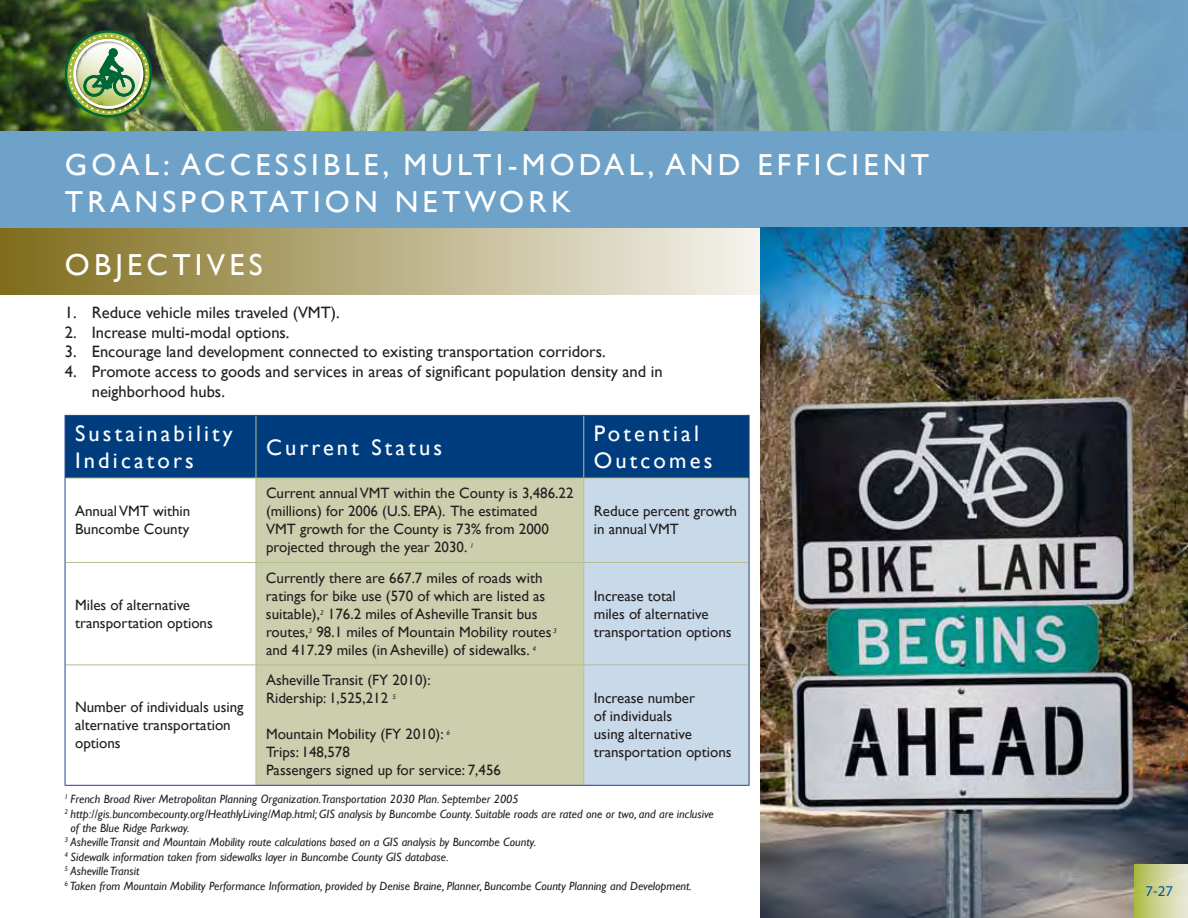
<style>
.page{position:relative;width:1188px;height:918px;background:#fff}
.page>*{position:absolute;margin:0;border:0;box-sizing:border-box;transform-origin:0 0}
.t1{font:30.3px "Gill Sans";letter-spacing:.14em;color:#fff}
.t2{font:22.5px/27px "Gill Sans";letter-spacing:.14em;color:#fff}
.t3{font:16.5px/19.8px "Gill Sans";color:#231f20}
.t4{font:15px/18px "Gill Sans";color:#231f20}
.t5{font:15px "Myriad Pro";color:#00539b}
.t6{font:italic 12px "Gill Sans";color:#231f20}
</style>
<div class="page">
<div style="left:0;top:0;width:816px;height:295px;background:linear-gradient(to right,#7f6c1b,#fdfdfc)"></div>
<div style="left:0;top:0;width:1188px;height:228px;background:#6fa2c8"></div>
<img style="left:0;top:0;width:1137px;height:130px">
<img style="left:65px;top:30px;width:87px;height:87px">
<div style="left:66px;top:416px;width:683px;height:62px;background:#003d7e"></div>
<svg style="left:66px;top:479px;width:190px;height:306px"></svg>
<div style="left:257px;top:479px;width:326px;height:306px;background:#cccfae"></div>
<div style="left:584px;top:479px;width:165px;height:306px;background:#c8d9ea"></div>
<hr style="left:256px;top:416px;width:1px;height:62px;background:#b6bd8f">
<hr style="left:583px;top:416px;width:1px;height:62px;background:#b6bd8f">
<hr style="left:65px;top:478px;width:191px;height:1px;background:#b6bd8f">
<hr style="left:256px;top:478px;width:328px;height:1px;background:#b6bd8f">
<hr style="left:256px;top:479px;width:1px;height:83px;background:#b6bd8f">
<hr style="left:584px;top:478px;width:165px;height:1px;background:#b6bd8f">
<hr style="left:583px;top:479px;width:1px;height:83px;background:#b6bd8f">
<hr style="left:65px;top:562px;width:191px;height:1px;background:#b6bd8f">
<hr style="left:256px;top:562px;width:328px;height:1px;background:#b6bd8f">
<hr style="left:256px;top:563px;width:1px;height:101px;background:#b6bd8f">
<hr style="left:584px;top:562px;width:165px;height:1px;background:#b6bd8f">
<hr style="left:583px;top:563px;width:1px;height:101px;background:#b6bd8f">
<hr style="left:65px;top:664px;width:191px;height:1px;background:#b6bd8f">
<hr style="left:256px;top:664px;width:328px;height:1px;background:#b6bd8f">
<hr style="left:256px;top:665px;width:1px;height:120px;background:#b6bd8f">
<hr style="left:584px;top:664px;width:165px;height:1px;background:#b6bd8f">
<hr style="left:583px;top:665px;width:1px;height:120px;background:#b6bd8f">
<hr style="left:65px;top:415px;width:191px;height:1px;background:#25408f">
<hr style="left:65px;top:416px;width:1px;height:62px;background:#25408f">
<hr style="left:256px;top:415px;width:328px;height:1px;background:#25408f">
<hr style="left:584px;top:415px;width:166px;height:1px;background:#25408f">
<hr style="left:749px;top:416px;width:1px;height:62px;background:#25408f">
<hr style="left:65px;top:478px;width:1px;height:84px;background:#25408f">
<hr style="left:749px;top:478px;width:1px;height:84px;background:#25408f">
<hr style="left:65px;top:562px;width:1px;height:103px;background:#25408f">
<hr style="left:749px;top:562px;width:1px;height:103px;background:#25408f">
<hr style="left:65px;top:665px;width:1px;height:120px;background:#25408f">
<hr style="left:749px;top:665px;width:1px;height:120px;background:#25408f">
<hr style="left:65px;top:785px;width:191px;height:1px;background:#25408f">
<hr style="left:256px;top:785px;width:328px;height:1px;background:#25408f">
<hr style="left:584px;top:785px;width:166px;height:1px;background:#25408f">
<img style="left:760px;top:228px;width:428px;height:690px">
<div style="left:1134px;top:864px;width:54px;height:54px;background:linear-gradient(to right,#adbc48,#eae9de)"></div>
<h1 class="t1" style="left:65px;top:148px;width:25px">GOAL</h1>
<h1 class="t1" style="left:163px;top:148px;width:61px">: Accessible</h1>
<h1 class="t1" style="left:383px;top:148px;width:67px">, Multi</h1>
<h1 class="t1" style="left:508px;top:148px;width:67px">-Modal</h1>
<h1 class="t1" style="left:648px;top:148px;width:149px">, AND Efficient</h1>
<h1 class="t1" style="left:65px;top:184px;width:46px">Transportation</h1>
<h1 class="t1" style="left:395px;top:184px;width:54px">Network</h1>
<h1 class="t1" style="left:65px;top:247px;width:199px">OBJECTIVES</h1>
<p class="t3" style="left:65px;top:303px;width:276px">1. Reduce vehicle miles traveled (VMT).</p>
<p class="t3" style="left:65px;top:323px;width:226px">2. Increase multi-modal options.</p>
<p class="t3" style="left:65px;top:342px;width:542px">3. Encourage land development connected to existing transportation corridors.</p>
<p class="t3" style="left:92px;top:362px;width:572px;text-indent:-27px">4. Promote access to goods and services in areas of significant population density and in neighborhood hubs.</p>
<h2 class="t2" style="left:75px;top:420px;width:159px">Sustainability<br>I ndicators</h2>
<p class="t4" style="left:75px;top:503px;width:117px">Annual VMT within<br>Buncombe County</p>
<p class="t4" style="left:75px;top:596px;width:139px">Miles of alternative transportation options</p>
<p class="t4" style="left:75px;top:699px;width:170px">Number of individuals using alternative transportation options</p>
<h2 class="t2" style="left:266px;top:434px;width:178px">Current Status</h2>
<p class="t4" style="left:266px;top:485px;width:309px">Current annual VMT within the County is 3,486.22 (millions) for 2006 (U.S. EPA). The estimated<br>VMT growth for the County is 73% from 2000 projected through the year 2030. <sup>1</sup></p>
<p class="t4" style="left:266px;top:569px;width:292px">Currently there are 667.7 miles of roads with ratings for bike use (570 of which are listed as suitable),<sup>2</sup> 176.2 miles of Asheville Transit bus routes,<sup>3</sup> 98.1 miles of Mountain Mobility routes <sup>3 </sup>and 417.29 miles (in Asheville) of sidewalks. <sup>4</sup></p>
<p class="t4" style="left:266px;top:672px;width:166px">Asheville Transit (FY 2010):<br>Ridership: 1,525,212 <sup>5</sup></p>
<p class="t4" style="left:266px;top:726px;width:237px">Mountain Mobility (FY 2010): <sup>6<br></sup>Trips: 148,578<br>Passengers signed up for service: 7,456</p>
<h2 class="t2" style="left:594px;top:420px;width:120px">Potential<br>Outcomes</h2>
<p class="t4" style="left:594px;top:503px;width:145px">Reduce percent growth in annual VMT</p>
<p class="t4" style="left:594px;top:587px;width:139px">Increase total<br>miles of alternative transportation options</p>
<p class="t4" style="left:594px;top:690px;width:139px">Increase number<br>of individuals<br>using alternative transportation options</p>
<p class="t6" style="left:65px;top:792px;width:456px"><sup>1</sup> French Broad River Metropolitan Planning Organization.Transportation 2030 Plan. September 2005</p>
<p class="t6" style="left:65px;top:806px;width:651px"><sup>2</sup> http://gis.buncombecounty.org/HeathlyLiving/Map.html; GIS analysis by Buncombe County. Suitable roads are rated one or two, and are inclusive</p>
<p class="t6" style="left:71px;top:821px;width:121px">of the Blue Ridge Parkway.</p>
<p class="t6" style="left:65px;top:835px;width:473px"><sup>3</sup> Asheville Transit and Mountain Mobility route calculations based on a GIS analysis by Buncombe County.</p>
<p class="t6" style="left:65px;top:850px;width:386px"><sup>4</sup> Sidewalk information taken from sidewalks layer in Buncombe County GIS database.</p>
<p class="t6" style="left:65px;top:864px;width:76px"><sup>5</sup> Asheville Transit</p>
<p class="t6" style="left:65px;top:878px;width:629px"><sup>6</sup> Taken from Mountain Mobility Performance Information, provided by Denise Braine, Planner, Buncombe County Planning and Development.</p>
<p class="t5" style="left:1145px;top:881px;width:29px">7-27</p>
</div>
